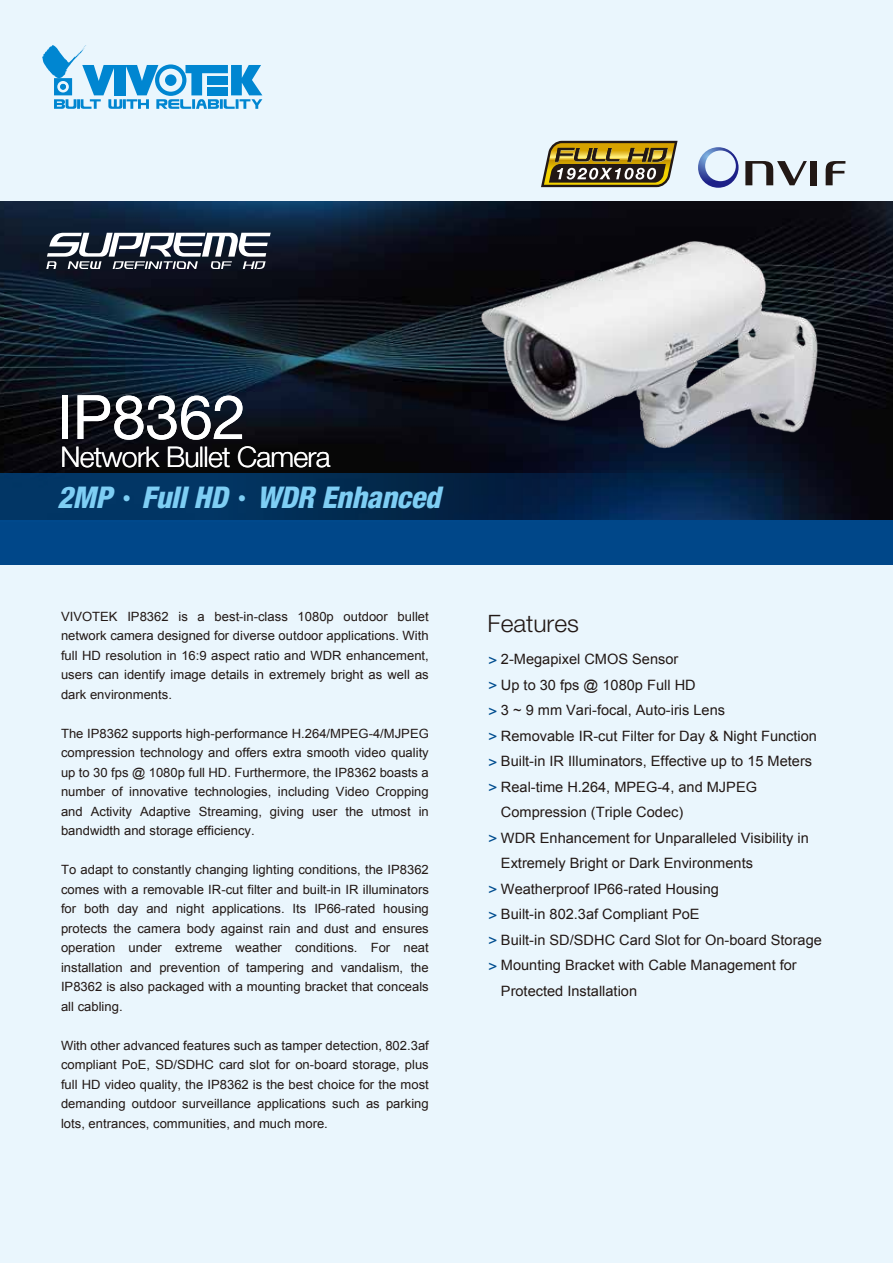
<style>
.page{position:relative;width:893px;height:1263px;background:#eaf6fd}
.page>*{position:absolute;margin:0;border:0;box-sizing:border-box;transform-origin:0 0}
.t1{font:61.2px "Helvetica Neue LT Std";letter-spacing:-.01em;color:#fff}
.t2{font:italic 800 condensed 30px "Helvetica Neue LT Std";letter-spacing:-.01em;color:#7ecef4}
.t3{font:300 28.5px "Helvetica Neue LT Std";letter-spacing:-.025em;color:#fff}
.t4{font:300 24px "Helvetica Neue LT Std";color:#221815}
.t5{font:14.25px "Arial";color:#221815}
.t6{font:12.75px/19.5px "Arial";color:#221815;text-align:justify}
.s1{font-family:"Ming Li U";font-weight:400;font-style:normal;font-stretch:normal}
.s2{font-family:"Helvetica Neue LT Std";font-weight:500;color:#004d8f}
</style>
<div class="page">
<img style="left:0;top:202px;width:893px;height:272px">
<svg style="left:42px;top:45px;width:220px;height:64px"></svg>
<div style="left:0;top:521px;width:893px;height:44px;background:#004789"></div>
<svg style="left:0;top:474px;width:893px;height:47px;background:#03274d"></svg>
<img style="left:466px;top:229px;width:362px;height:232px">
<svg style="left:46px;top:233px;width:225px;height:36px;background:#6b717b"></svg>
<div style="left:810px;top:161px;width:7px;height:24px;background:#221815"></div>
<svg style="left:745px;top:161px;width:62px;height:24px"></svg>
<svg style="left:826px;top:161px;width:19px;height:24px"></svg>
<svg style="left:698px;top:147px;width:40px;height:41px"></svg>
<svg style="left:541px;top:141px;width:137px;height:46px;background:#88763b"></svg>
<h1 class="t1" style="left:58px;top:381px;width:190px">IP8362</h1>
<h3 class="t3" style="left:60px;top:439px;width:272px">Network Bullet Camera</h3>
<h2 class="t2" style="left:57px;top:479px;width:385px">2MP<span class="s1">‧</span>Full HD<span class="s1">‧</span>WDR Enhanced</h2>
<p class="t6" style="left:61px;top:607px;width:369px">VIVOTEK IP8362 is a best-in-class 1080p outdoor bullet network camera designed for diverse outdoor applications. With full HD resolution in 16:9 aspect ratio and WDR enhancement, users can identify image details in extremely bright as well as dark environments.</p>
<p class="t6" style="left:61px;top:724px;width:369px">The IP8362 supports high-performance H.264/MPEG-4/MJPEG compression technology and offers extra smooth video quality up to 30 fps @ 1080p full HD. Furthermore, the IP8362 boasts a number of innovative technologies, including Video Cropping and Activity Adaptive Streaming, giving user the utmost in bandwidth and storage efficiency.</p>
<p class="t6" style="left:61px;top:860px;width:369px">To adapt to constantly changing lighting conditions, the IP8362 comes with a removable IR-cut filter and built-in IR illuminators for both day and night applications. Its IP66-rated housing protects the camera body against rain and dust and ensures operation under extreme weather conditions. For neat installation and prevention of tampering and vandalism, the IP8362 is also packaged with a mounting bracket that conceals all cabling.</p>
<p class="t6" style="left:61px;top:1036px;width:369px">With other advanced features such as tamper detection, 802.3af compliant PoE, SD/SDHC card slot for on-board storage, plus full HD video quality, the IP8362 is the best choice for the most demanding outdoor surveillance applications such as parking lots, entrances, communities, and much more.</p>
<h3 class="t4" style="left:487px;top:608px;width:93px">Features</h3>
<p class="t5" style="left:489px;top:650px;width:191px"><span class="s2">&gt;</span> 2-Megapixel CMOS Sensor</p>
<p class="t5" style="left:489px;top:675px;width:209px"><span class="s2">&gt;</span> Up to 30 fps @ 1080p Full HD</p>
<p class="t5" style="left:489px;top:701px;width:238px"><span class="s2">&gt;</span> 3 ~ 9 mm Vari-focal, Auto-iris Lens</p>
<p class="t5" style="left:489px;top:726px;width:330px"><span class="s2">&gt;</span> Removable IR-cut Filter for Day &amp; Night Function</p>
<p class="t5" style="left:489px;top:752px;width:325px"><span class="s2">&gt;</span> Built-in IR Illuminators, Effective up to 15 Meters</p>
<p class="t5" style="left:489px;top:777px;width:270px"><span class="s2">&gt;</span> Real-time H.264, MPEG-4, and MJPEG</p>
<p class="t5" style="left:501px;top:803px;width:184px">Compression (Triple Codec)</p>
<p class="t5" style="left:489px;top:828px;width:322px"><span class="s2">&gt;</span> WDR Enhancement for Unparalleled Visibility in</p>
<p class="t5" style="left:501px;top:854px;width:254px">Extremely Bright or Dark Environments</p>
<p class="t5" style="left:489px;top:879px;width:232px"><span class="s2">&gt;</span> Weatherproof IP66-rated Housing</p>
<p class="t5" style="left:489px;top:905px;width:212px"><span class="s2">&gt;</span> Built-in 802.3af Compliant PoE</p>
<p class="t5" style="left:489px;top:930px;width:335px"><span class="s2">&gt;</span> Built-in SD/SDHC Card Slot for On-board Storage</p>
<p class="t5" style="left:489px;top:956px;width:310px"><span class="s2">&gt;</span> Mounting Bracket with Cable Management for</p>
<p class="t5" style="left:501px;top:981px;width:138px">Protected Installation</p>
</div>
